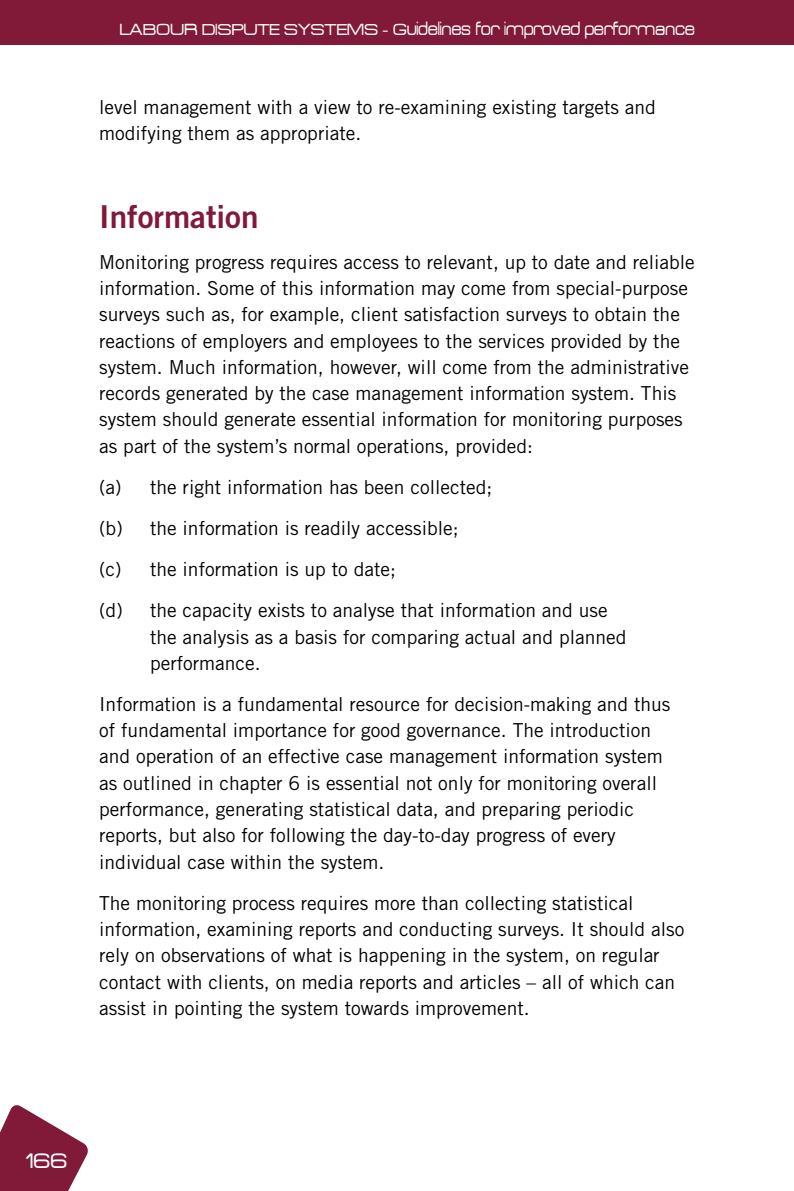
<style>
.page{position:relative;width:794px;height:1191px;background:#fff}
.page>*{position:absolute;margin:0;border:0;box-sizing:border-box;transform-origin:0 0}
.t1{font:31.5px "Trade Gothic Bold Two";color:#811939}
.t2{font:22.75px "Acens";color:#fff}
.t3{font:19.25px/26.2px "Trade Gothic";color:#000}
.t4{font:17.5px "Acens";color:#fff}
</style>
<div class="page">
<svg style="left:0;top:1105px;width:88px;height:86px"></svg>
<div style="left:0;top:0;width:794px;height:45px;background:#811939"></div>
<p class="t4" style="left:119px;top:20px;width:577px">LABOUR DISPUTE SYSTEMS - Guidelines for improved performance</p>
<p class="t3" style="left:99px;top:94px;width:558px">level management with a view to re-examining existing targets and modifying them as appropriate.</p>
<h1 class="t1" style="left:99px;top:197px;width:161px">Information</h1>
<p class="t3" style="left:99px;top:248px;width:597px">Monitoring progress requires access to relevant, up to date and reliable information. Some of this information may come from special-purpose surveys such as, for example, client satisfaction surveys to obtain the reactions of employers and employees to the services provided by the system. Much information, however, will come from the administrative records generated by the case management information system. This system should generate essential information for monitoring purposes as part of the system’s normal operations, provided:</p>
<p class="t3" style="left:99px;top:466px;width:510px;line-height:41.1px">(a) the right information has been collected;<br>(b) the information is readily accessible;<br>(c) the information is up to date;<br>(d) the capacity exists to analyse that information and use</p>
<p class="t3" style="left:150px;top:623px;width:478px">the analysis as a basis for comparing actual and planned performance.</p>
<p class="t3" style="left:99px;top:690px;width:573px">Information is a fundamental resource for decision-making and thus of fundamental importance for good governance. The introduction and operation of an effective case management information system as outlined in chapter 6 is essential not only for monitoring overall performance, generating statistical data, and preparing periodic reports, but also for following the day-to-day progress of every individual case within the system.</p>
<p class="t3" style="left:99px;top:889px;width:586px">The monitoring process requires more than collecting statistical information, examining reports and conducting surveys. It should also rely on observations of what is happening in the system, on regular contact with clients, on media reports and articles – all of which can assist in pointing the system towards improvement.</p>
<p class="t2" style="left:26px;top:1149px;width:42px">166</p>
</div>
